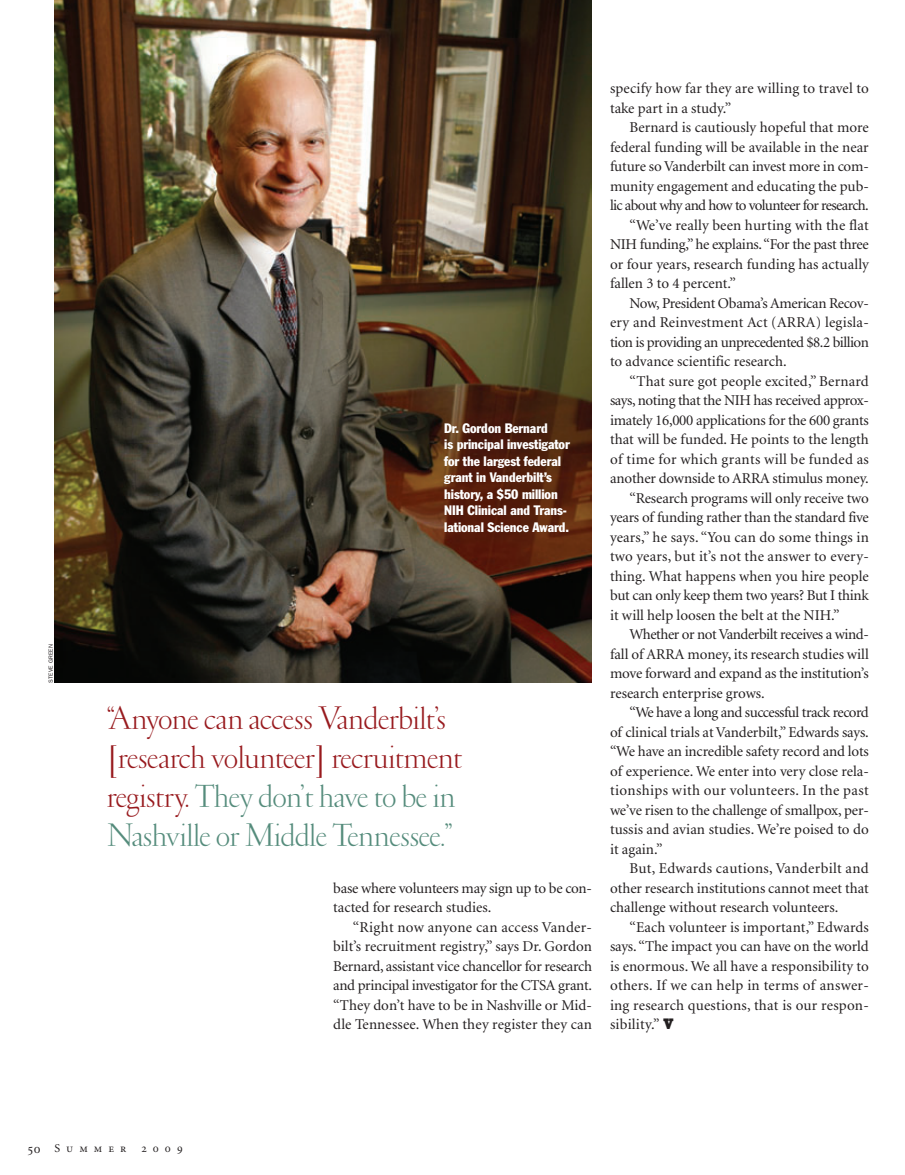
<style>
.page{position:relative;width:905px;height:1175px;background:#fff}
.page>*{position:absolute;margin:0;border:0;box-sizing:border-box;transform-origin:0 0}
.t1{font:300 33px/39px "Garamond";letter-spacing:-.015em;color:#981a1e}
.t2{font:15px "Minion";letter-spacing:-.005em;color:#231f20}
.t3{font:15px "Minion";letter-spacing:.02em;color:#231f20}
.t4{font:15px "Minion";letter-spacing:.015em;color:#231f20}
.t5{font:15px "Minion";letter-spacing:-.025em;color:#231f20}
.t6{font:15px "Minion";letter-spacing:-.035em;color:#231f20}
.t7{font:15px "Minion";letter-spacing:-.045em;color:#231f20}
.t8{font:15px "Minion";letter-spacing:-.03em;color:#231f20}
.t9{font:15px "Minion";letter-spacing:.025em;color:#231f20}
.t10{font:condensed 13.5px/16.5px "Franklin Gothic";letter-spacing:-.005em;color:#fff}
.t11{font:12px "Minion Regular SC";letter-spacing:.505em;color:#231f20}
.t12{font:6px "Franklin Gothic";letter-spacing:.03em;color:#231f20}
.s1{color:#558c7c}
.s2{font-family:"Giza Five Three"}
.s3{font-size:13.5px}
</style>
<div class="page">
<img style="left:54px;top:0;width:538px;height:683px">
<p class="t12" style="left:47px;top:683px;width:40px;rotate:-90deg">STEVE GREEN</p>
<p class="t10" style="left:444px;top:421px;width:127px">Dr. Gordon Bernard<br>is principal investigator for the largest federal grant in Vanderbilt’s history, a $50 million<br>NIH Clinical and Trans&shy;lational Science Award.</p>
<p class="t1" style="left:107px;top:698px;width:357px">“Anyone can access Vanderbilt’s [research volunteer] recruitment registry. <span class="s1">They don’t have to be in Nashville or Middle Tennessee.”</span></p>
<p class="t2" style="left:333px;top:882px;width:260px">base where volunteers may sign up to be con-</p>
<p class="t2" style="left:333px;top:902px;width:160px">tacted for research studies.</p>
<p class="t3" style="left:353px;top:921px;width:241px">“Right now anyone can access Vander-</p>
<p class="t2" style="left:333px;top:941px;width:260px">bilt’s recruitment registry,” says Dr. Gordon</p>
<p class="t2" style="left:333px;top:960px;width:260px">Bernard, assistant vice chancellor for research</p>
<p class="t5" style="left:333px;top:980px;width:260px">and principal investigator for the CTSA grant.</p>
<p class="t2" style="left:333px;top:999px;width:260px">“They don’t have to be in Nashville or Mid-</p>
<p class="t2" style="left:333px;top:1019px;width:260px">dle Tennessee. When they register they can</p>
<p class="t2" style="left:610px;top:83px;width:260px">specify how far they are willing to travel to</p>
<p class="t2" style="left:610px;top:102px;width:123px">take part in a study.”</p>
<p class="t2" style="left:629px;top:122px;width:241px">Bernard is cautiously hopeful that more</p>
<p class="t2" style="left:610px;top:141px;width:260px">federal funding will be available in the near</p>
<p class="t2" style="left:610px;top:161px;width:260px">future so Vanderbilt can invest more in com-</p>
<p class="t2" style="left:610px;top:180px;width:260px">munity engagement and educating the pub-</p>
<p class="t7" style="left:610px;top:200px;width:260px">lic about why and how to volunteer for research.</p>
<p class="t2" style="left:629px;top:219px;width:241px">“We’ve really been hurting with the flat</p>
<p class="t2" style="left:610px;top:239px;width:260px">NIH funding,” he explains.“For the past three</p>
<p class="t2" style="left:610px;top:258px;width:260px">or four years, research funding has actually</p>
<p class="t2" style="left:610px;top:278px;width:127px">fallen 3 to 4 percent.”</p>
<p class="t5" style="left:629px;top:297px;width:241px">Now, President Obama’s American Recov-</p>
<p class="t4" style="left:610px;top:317px;width:260px">ery and Reinvestment Act (ARRA) legisla-</p>
<p class="t6" style="left:610px;top:336px;width:260px">tion is providing an unprecedented $8.2 billion</p>
<p class="t2" style="left:610px;top:356px;width:178px">to advance scientific research.</p>
<p class="t2" style="left:629px;top:375px;width:241px">“That sure got people excited,” Bernard</p>
<p class="t5" style="left:610px;top:395px;width:260px">says, noting that the NIH has received approx-</p>
<p class="t2" style="left:610px;top:414px;width:260px">imately 16,000 applications for the 600 grants</p>
<p class="t2" style="left:610px;top:434px;width:260px">that will be funded. He points to the length</p>
<p class="t3" style="left:610px;top:453px;width:260px">of time for which grants will be funded as</p>
<p class="t2" style="left:610px;top:473px;width:260px">another downside to ARRA stimulus money.</p>
<p class="t2" style="left:629px;top:492px;width:241px">“Research programs will only receive two</p>
<p class="t2" style="left:610px;top:512px;width:260px">years of funding rather than the standard five</p>
<p class="t2" style="left:610px;top:531px;width:260px">years,” he says. “You can do some things in</p>
<p class="t4" style="left:610px;top:551px;width:260px">two years, but it’s not the answer to every-</p>
<p class="t2" style="left:610px;top:570px;width:260px">thing. What happens when you hire people</p>
<p class="t2" style="left:610px;top:590px;width:260px">but can only keep them two years? But I think</p>
<p class="t2" style="left:610px;top:609px;width:231px">it will help loosen the belt at the NIH.”</p>
<p class="t8" style="left:629px;top:629px;width:241px">Whether or not Vanderbilt receives a wind-</p>
<p class="t2" style="left:610px;top:648px;width:260px">fall of ARRA money, its research studies will</p>
<p class="t2" style="left:610px;top:668px;width:260px">move forward and expand as the institution’s</p>
<p class="t2" style="left:610px;top:687px;width:156px">research enterprise grows.</p>
<p class="t6" style="left:629px;top:707px;width:241px">“We have a long and successful track record</p>
<p class="t2" style="left:610px;top:726px;width:260px">of clinical trials at Vanderbilt,” Edwards says.</p>
<p class="t2" style="left:610px;top:746px;width:260px">“We have an incredible safety record and lots</p>
<p class="t2" style="left:610px;top:765px;width:260px">of experience. We enter into very close rela-</p>
<p class="t9" style="left:610px;top:785px;width:260px">tionships with our volunteers. In the past</p>
<p class="t2" style="left:610px;top:804px;width:260px">we’ve risen to the challenge of smallpox, per-</p>
<p class="t2" style="left:610px;top:824px;width:260px">tussis and avian studies. We’re poised to do</p>
<p class="t2" style="left:610px;top:843px;width:54px">it again.”</p>
<p class="t3" style="left:629px;top:863px;width:241px">But, Edwards cautions, Vanderbilt and</p>
<p class="t2" style="left:610px;top:882px;width:260px">other research institutions cannot meet that</p>
<p class="t2" style="left:610px;top:902px;width:230px">challenge without research volunteers.</p>
<p class="t2" style="left:629px;top:921px;width:241px">“Each volunteer is important,” Edwards</p>
<p class="t2" style="left:610px;top:941px;width:260px">says.“The impact you can have on the world</p>
<p class="t2" style="left:610px;top:960px;width:260px">is enormous. We all have a responsibility to</p>
<p class="t3" style="left:610px;top:980px;width:260px">others. If we can help in terms of answer-</p>
<p class="t4" style="left:610px;top:999px;width:260px">ing research questions, that is our respon-</p>
<p class="t4" style="left:610px;top:1019px;width:65px">sibility.” <span class="s2">V</span></p>
<p class="t11" style="left:28px;top:1143px;width:100px"><span class="s3">50</span> Summer</p>
<p class="t11" style="left:142px;top:1143px;width:43px">2009</p>
</div>
